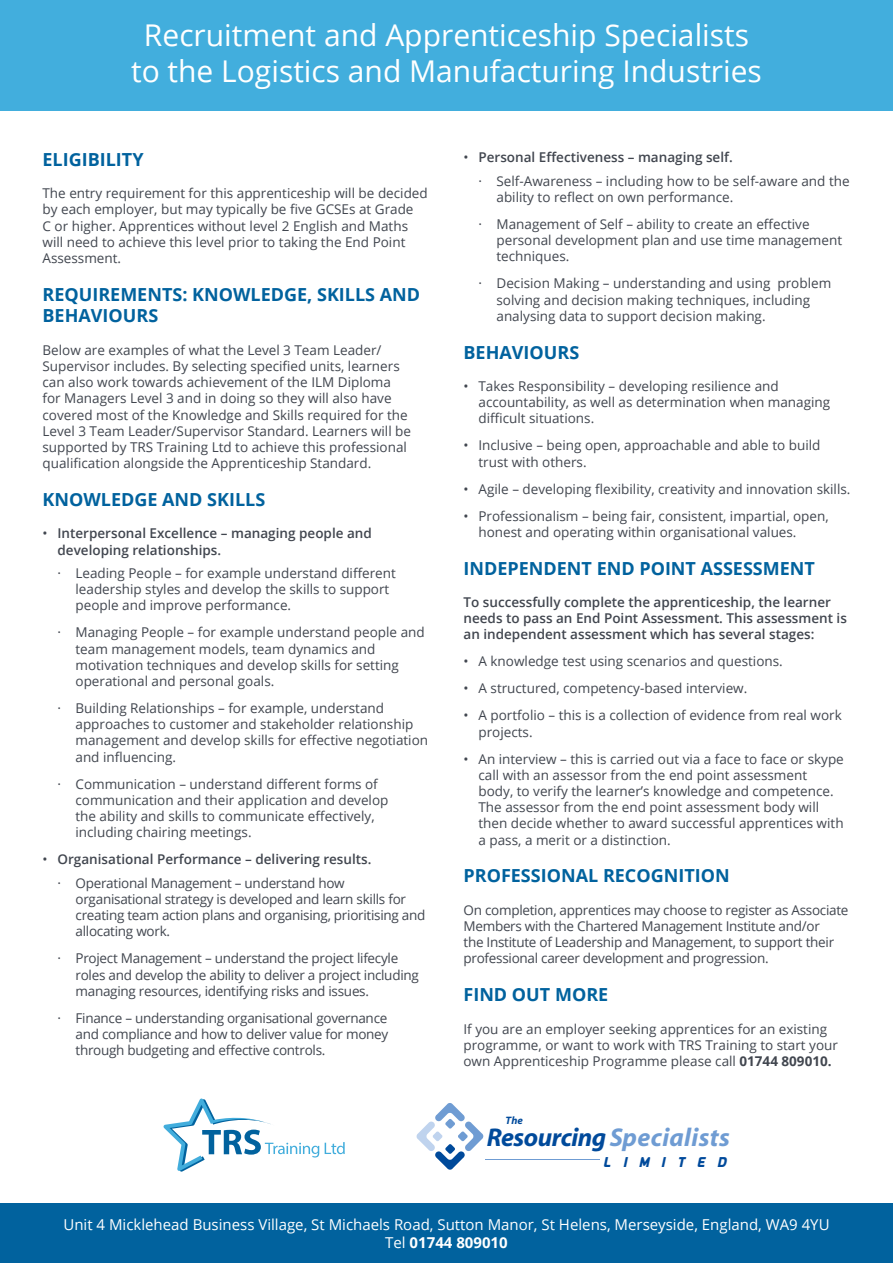
<style>
.page{position:relative;width:893px;height:1263px;background:#fff}
.page>*{position:absolute;margin:0;border:0;box-sizing:border-box;transform-origin:0 0}
.t1{font:30px "Open Sans";color:#fff}
.t2{font:italic 700 25.8px "Myriad";letter-spacing:-.02em;color:#6f9cd3}
.t3{font:700 18px/21.6px "Open Sans";color:#01629e}
.t4{font:15px "Open Sans";color:#fff}
.t5{font:700 15px "Open Sans";color:#fff}
.t6{font:italic 14.4px "Queenof Camelot";color:#004a9b}
.t7{font:13.5px/16.2px "Open Sans";color:#41464f}
.t8{font:13.5px/16.2px "Open Sans";letter-spacing:-.02em;color:#41464f}
.t9{font:600 13.5px/16.2px "Open Sans";color:#41464f}
.t10{font:italic 700 10.8px "Myriad";color:#004a9b}
.s1{font-weight:400}
.s2{font-weight:700}
.s3{color:#004a9b}
</style>
<div class="page">
<div style="left:0;top:1203px;width:893px;height:60px;background:#01629e"></div>
<div style="left:0;top:0;width:893px;height:111px;background:#42aedd"></div>
<svg style="left:417px;top:1103px;width:66px;height:67px"></svg>
<hr style="left:485px;top:1159px;width:114px;height:1px;background:#6f9cd3">
<svg style="left:325px;top:1142px;width:20px;height:12px"></svg>
<svg style="left:164px;top:1098px;width:155px;height:73px"></svg>
<p class="t1" style="left:144px;top:15px;width:607px">Recruitment and Apprenticeship Specialists</p>
<p class="t1" style="left:131px;top:51px;width:632px">to the Logistics and Manufacturing Industries</p>
<p class="t3" style="left:43px;top:148px;width:103px">ELIGIBILITY</p>
<p class="t7" style="left:43px;top:185px;width:387px">The entry requirement for this apprenticeship will be decided by each employer, but may typically be five GCSEs at Grade<br>C or higher. Apprentices without level 2 English and Maths will need to achieve this level prior to taking the End Point Assessment.</p>
<p class="t3" style="left:43px;top:283px;width:379px">REQUIREMENTS: KNOWLEDGE, SKILLS AND<br>BEHAVIOURS</p>
<p class="t7" style="left:43px;top:341px;width:370px">Below are examples of what the Level 3 Team Leader/ Supervisor includes. By selecting specified units, learners can also work towards achievement of the ILM Diploma for Managers Level 3 and in doing so they will also have covered most of the Knowledge and Skills required for the Level 3 Team Leader/Supervisor Standard. Learners will be supported by TRS Training Ltd to achieve this professional qualification alongside the Apprenticeship Standard.</p>
<p class="t3" style="left:43px;top:488px;width:224px">KNOWLEDGE AND SKILLS</p>
<p class="t9" style="left:58px;top:525px;width:316px;text-indent:-15px"><span class="s1">•</span> Interpersonal Excellence – managing people and developing relationships.</p>
<p class="t7" style="left:76px;top:565px;width:322px;text-indent:-18px">· Leading People – for example understand different leadership styles and develop the skills to support people and improve performance.</p>
<p class="t7" style="left:76px;top:624px;width:351px;text-indent:-18px">· Managing People – for example understand people and team management models, team dynamics and motivation techniques and develop skills for setting operational and personal goals.</p>
<p class="t7" style="left:76px;top:700px;width:354px;text-indent:-18px">· Building Relationships – for example, understand approaches to customer and stakeholder relationship management and develop skills for effective negotiation and influencing.</p>
<p class="t7" style="left:76px;top:775px;width:314px;text-indent:-18px">· Communication – understand different forms of communication and their application and develop the ability and skills to communicate effectively, including chairing meetings.</p>
<p class="t9" style="left:43px;top:851px;width:330px"><span class="s1">•</span> Organisational Performance – delivering results.</p>
<p class="t8" style="left:76px;top:874px;width:351px;text-indent:-18px">· Operational Management – understand how organisational strategy is developed and learn skills for creating team action plans and organising, prioritising and allocating work.</p>
<p class="t8" style="left:76px;top:950px;width:345px;text-indent:-18px">· Project Management – understand the project lifecyle roles and develop the ability to deliver a project including managing resources, identifying risks and issues.</p>
<p class="t7" style="left:76px;top:1009px;width:314px;text-align:justify;text-indent:-18px">· Finance – understanding organisational governance and compliance and how to deliver value for money through budgeting and effective controls.</p>
<p class="t9" style="left:463px;top:149px;width:271px"><span class="s1">•</span> Personal Effectiveness – managing self.</p>
<p class="t7" style="left:496px;top:172px;width:355px;text-indent:-18px">· Self-Awareness – including how to be self-aware and the ability to reflect on own performance.</p>
<p class="t7" style="left:496px;top:216px;width:347px;text-indent:-18px">· Management of Self – ability to create an effective personal development plan and use time management techniques.</p>
<p class="t7" style="left:496px;top:275px;width:336px;text-indent:-18px">· Decision Making – understanding and using problem solving and decision making techniques, including analysing data to support decision making.</p>
<p class="t3" style="left:463px;top:341px;width:117px">BEHAVIOURS</p>
<p class="t7" style="left:478px;top:378px;width:353px;text-indent:-15px">• Takes Responsibility – developing resilience and accountability, as well as determination when managing difficult situations.</p>
<p class="t7" style="left:478px;top:437px;width:343px;text-indent:-15px">• Inclusive – being open, approachable and able to build trust with others.</p>
<p class="t7" style="left:463px;top:480px;width:388px">• Agile – developing flexibility, creativity and innovation skills.</p>
<p class="t7" style="left:478px;top:507px;width:352px;text-indent:-15px">• Professionalism – being fair, consistent, impartial, open, honest and operating within organisational values.</p>
<p class="t3" style="left:463px;top:557px;width:353px">INDEPENDENT END POINT ASSESSMENT</p>
<p class="t9" style="left:463px;top:594px;width:385px">To successfully complete the apprenticeship, the learner needs to pass an End Point Assessment. This assessment is an independent assessment which has several stages:</p>
<p class="t7" style="left:463px;top:653px;width:321px">• A knowledge test using scenarios and questions.</p>
<p class="t7" style="left:463px;top:680px;width:285px">• A structured, competency-based interview.</p>
<p class="t7" style="left:478px;top:707px;width:365px;text-indent:-15px">• A portfolio – this is a collection of evidence from real work projects.</p>
<p class="t7" style="left:478px;top:750px;width:367px;text-indent:-15px">• An interview – this is carried out via a face to face or skype call with an assessor from the end point assessment body, to verify the learner’s knowledge and competence.<br>The assessor from the end point assessment body will then decide whether to award successful apprentices with a pass, a merit or a distinction.</p>
<p class="t3" style="left:463px;top:865px;width:268px">PROFESSIONAL RECOGNITION</p>
<p class="t8" style="left:463px;top:901px;width:387px">On completion, apprentices may choose to register as Associate Members with the Chartered Management Institute and/or<br>the Institute of Leadership and Management, to support their professional career development and progression.</p>
<p class="t3" style="left:463px;top:983px;width:146px">FIND OUT MORE</p>
<p class="t7" style="left:463px;top:1020px;width:376px">If you are an employer seeking apprentices for an existing programme, or want to work with TRS Training to start your own Apprenticeship Programme please call <span class="s2">01744 809010.</span></p>
<p class="t10" style="left:506px;top:1114px;width:19px">The</p>
<p class="t2" style="left:487px;top:1123px;width:244px"><span class="s3">Resourcing</span> Specialists</p>
<p class="t6" style="left:604px;top:1152px;width:128px">limited</p>
<p class="t4" style="left:63px;top:1214px;width:768px">Unit 4 Micklehead Business Village, St Michaels Road, Sutton Manor, St Helens, Merseyside, England, WA9 4YU</p>
<p class="t5" style="left:385px;top:1231px;width:124px"><span class="s1">Tel</span> 01744 809010</p>
</div>
